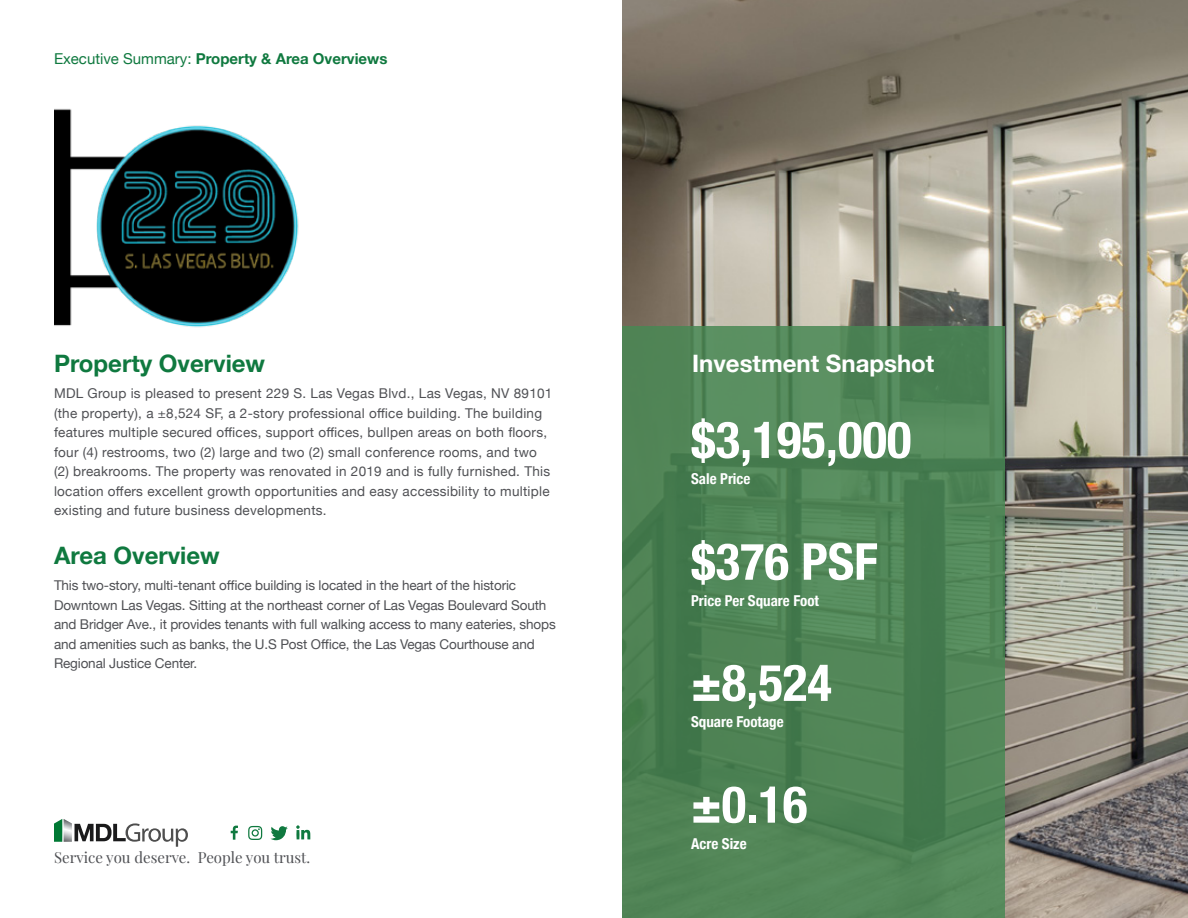
<style>
.page{position:relative;width:1188px;height:918px;background:#fff}
.page>*{position:absolute;margin:0;border:0;box-sizing:border-box;transform-origin:0 0}
.t1{font:700 condensed 51px "Helvetica Neue";color:#fff}
.t2{font:700 24px "Helvetica Neue";color:#0f793f}
.t3{font:700 24px "Helvetica Neue";color:#fff}
.t4{font:700 condensed 15px "Helvetica Neue";color:#fff}
.t5{font:700 15px "Helvetica Neue";color:#0f793f}
.t6{font:15px "Playfair Display";color:#4f5054}
.t7{font:13.5px/19.5px "Helvetica Neue";letter-spacing:.02em;color:#4f5054}
.t8{font:13.5px/19.5px "Helvetica Neue";letter-spacing:-.01em;color:#4f5054}
.s1{font-weight:400}
</style>
<div class="page">
<svg style="left:54px;top:819px;width:134px;height:28px"></svg>
<svg style="left:270px;top:826px;width:18px;height:14px"></svg>
<svg style="left:231px;top:826px;width:7px;height:14px"></svg>
<svg style="left:248px;top:826px;width:14px;height:14px"></svg>
<svg style="left:296px;top:825px;width:14px;height:14px"></svg>
<img style="left:622px;top:0;width:566px;height:918px">
<svg style="left:622px;top:326px;width:382px;height:592px;background:#4e8456"></svg>
<img style="left:54px;top:108px;width:245px;height:219px">
<p class="t5" style="left:54px;top:47px;width:335px"><span class="s1">Executive Summary:</span> Property &amp; Area Overviews</p>
<h2 class="t2" style="left:54px;top:345px;width:213px">Property Overview</h2>
<p class="t7" style="left:54px;top:385px;width:500px">MDL Group is pleased to present 229 S. Las Vegas Blvd., Las Vegas, NV 89101 (the property), a ±8,524 SF, a 2-story professional office building. The building features multiple secured offices, support offices, bullpen areas on both floors, four (4) restrooms, two (2) large and two (2) small conference rooms, and two (2) breakrooms. The property was renovated in 2019 and is fully furnished. This location offers excellent growth opportunities and easy accessibility to multiple existing and future business developments.</p>
<h2 class="t2" style="left:54px;top:536px;width:167px">Area Overview</h2>
<p class="t8" style="left:54px;top:576px;width:503px">This two-story, multi-tenant office building is located in the heart of the historic Downtown Las Vegas. Sitting at the northeast corner of Las Vegas Boulevard South and Bridger Ave., it provides tenants with full walking access to many eateries, shops and amenities such as banks, the U.S Post Office, the Las Vegas Courthouse and Regional Justice Center.</p>
<p class="t6" style="left:54px;top:846px;width:258px">Service you deserve. People you trust.</p>
<h2 class="t3" style="left:692px;top:345px;width:244px">Investment Snapshot</h2>
<h1 class="t1" style="left:691px;top:397px;width:222px">$3,195,000</h1>
<p class="t4" style="left:691px;top:467px;width:61px">Sale Price</p>
<h1 class="t1" style="left:691px;top:519px;width:188px">$376 PSF</h1>
<p class="t4" style="left:691px;top:588px;width:129px">Price Per Square Foot</p>
<h1 class="t1" style="left:691px;top:640px;width:142px">±8,524</h1>
<p class="t4" style="left:691px;top:710px;width:94px">Square Footage</p>
<h1 class="t1" style="left:691px;top:762px;width:118px">±0.16</h1>
<p class="t4" style="left:691px;top:831px;width:57px">Acre Size</p>
</div>
